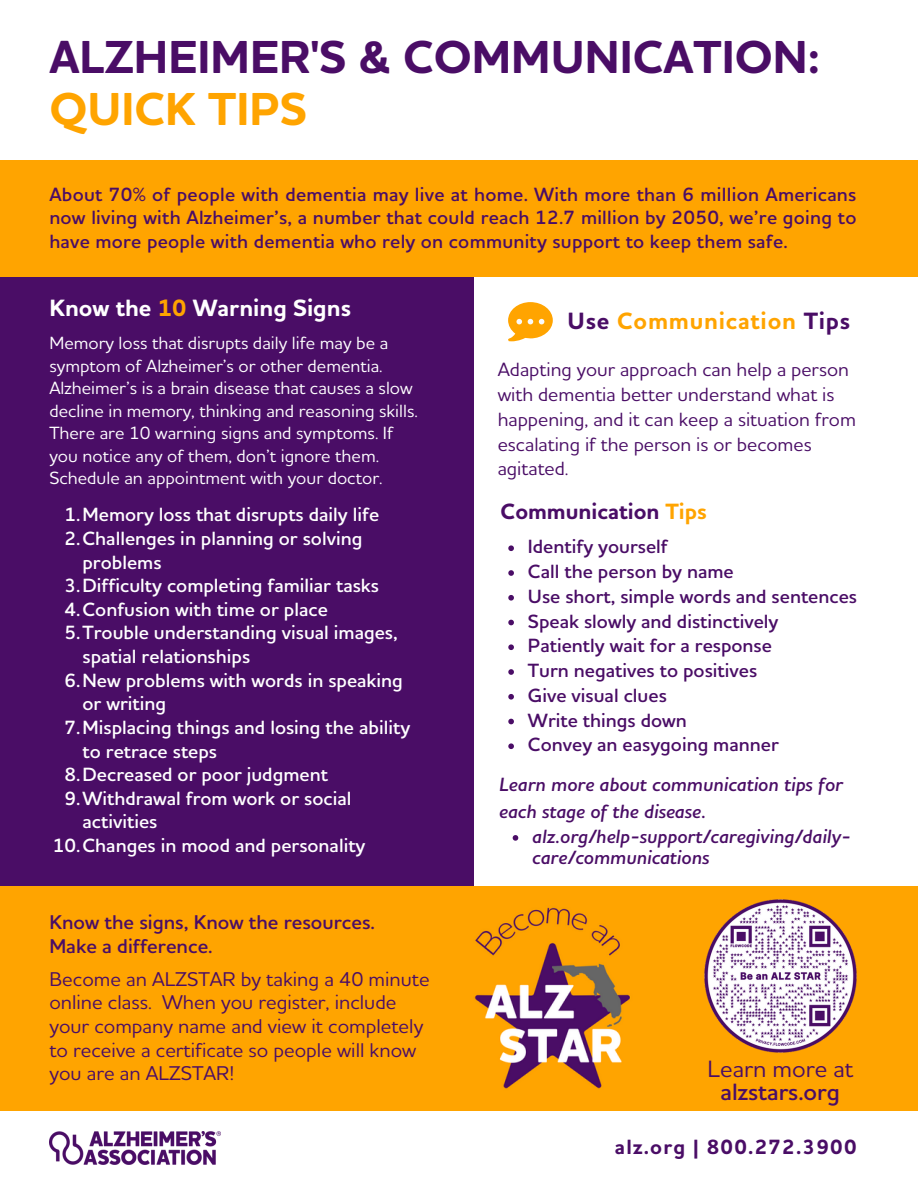
<style>
.page{position:relative;width:918px;height:1188px;background:#fff}
.page>*{position:absolute;margin:0;border:0;box-sizing:border-box;transform-origin:0 0}
.t1{font:700 47.1px/51.8px "Houschka Alt Pro";color:#4a0d66}
.t2{font:600 24px/22.5px "Houschka Alt Pro";color:#4a0d66;text-align:center}
.t3{font:700 24px "Houschka Alt Pro";color:#fff}
.t4{font:700 24px "Houschka Alt Pro";letter-spacing:.03em;color:#ffa400}
.t5{font:700 22.5px "Houschka Alt Pro";color:#4a0d66}
.t6{font:700 21px "Houschka Alt Pro";letter-spacing:.06em;color:#4a0d66}
.t7{font:500 20.25px/23.7px "Houschka Alt Pro";color:#4a0d66}
.t8{font:600 20.25px/23.7px "Houschka Alt Pro";color:#4a0d66}
.t9{font:600 19.5px/23.7px "Houschka Alt Pro";color:#4a0d66;text-align:justify}
.t10{font:600 19.5px/23.7px "Houschka Alt Pro";color:#fff}
.t11{font:500 19.5px/24.8px "Houschka Alt Pro";color:#4a0d66}
.t12{font:italic 600 19.5px/27px "Houschka Alt Pro";color:#4a0d66}
.t13{font:500 18px/22.5px "Houschka Alt Pro";color:#fff}
.s1{color:#ffa400}
.s2{color:#4a0d66}
.s3{font-weight:500}
</style>
<div class="page">
<div style="left:0;top:277px;width:474px;height:612px;background:#4a0d66"></div>
<div style="left:0;top:886px;width:918px;height:225px;background:#ffa400"></div>
<svg style="left:508px;top:302px;width:45px;height:39px"></svg>
<img style="left:474px;top:907px;width:156px;height:182px">
<div style="left:0;top:160px;width:918px;height:117px;background:#ffa400"></div>
<svg style="left:508px;top:545px;width:6px;height:6px"></svg>
<svg style="left:508px;top:570px;width:6px;height:6px"></svg>
<svg style="left:508px;top:595px;width:6px;height:6px"></svg>
<svg style="left:508px;top:620px;width:6px;height:5px"></svg>
<svg style="left:508px;top:644px;width:6px;height:6px"></svg>
<svg style="left:508px;top:669px;width:6px;height:6px"></svg>
<svg style="left:508px;top:694px;width:6px;height:6px"></svg>
<svg style="left:508px;top:719px;width:6px;height:5px"></svg>
<svg style="left:508px;top:743px;width:6px;height:6px"></svg>
<img style="left:704px;top:899px;width:153px;height:154px">
<img style="left:49px;top:1132px;width:171px;height:32px">
<svg style="left:513px;top:835px;width:5px;height:6px"></svg>
<h2 class="t1" style="left:49px;top:30px;width:772px">ALZHEIMER'S &amp; COMMUNICATION:<br><span class="s1">QUICK TIPS</span></h2>
<p class="t9" style="left:49px;top:181px;width:809px">About 70% of people with dementia may live at home. With more than 6 million Americans now living with Alzheimer’s, a number that could reach 12.7 million by 2050, we’re going to have more people with dementia who rely on community support to keep them safe.</p>
<h3 class="t3" style="left:49px;top:292px;width:303px">Know the <span class="s1">10</span> Warning Signs</h3>
<p class="t13" style="left:49px;top:332px;width:370px">Memory loss that disrupts daily life may be a symptom of Alzheimer’s or other dementia.<br>Alzheimer’s is a brain disease that causes a slow decline in memory, thinking and reasoning skills.<br>There are 10 warning signs and symptoms. If you notice any of them, don’t ignore them.<br>Schedule an appointment with your doctor.</p>
<p class="t10" style="left:65px;top:502px;width:316px">1.Memory loss that disrupts daily life</p>
<p class="t10" style="left:83px;top:526px;width:281px;text-indent:-18px">2.Challenges in planning or solving problems</p>
<p class="t10" style="left:65px;top:573px;width:316px">3.Difficulty completing familiar tasks</p>
<p class="t10" style="left:65px;top:597px;width:265px">4.Confusion with time or place</p>
<p class="t10" style="left:83px;top:620px;width:317px;text-indent:-18px">5.Trouble understanding visual images, spatial relationships</p>
<p class="t10" style="left:83px;top:668px;width:322px;text-indent:-18px">6.New problems with words in speaking or writing</p>
<p class="t10" style="left:83px;top:715px;width:329px;text-indent:-18px">7.Misplacing things and losing the ability to retrace steps</p>
<p class="t10" style="left:65px;top:762px;width:265px">8.Decreased or poor judgment</p>
<p class="t10" style="left:83px;top:786px;width:270px;text-indent:-18px">9.Withdrawal from work or social activities</p>
<p class="t10" style="left:53px;top:833px;width:314px">10.Changes in mood and personality</p>
<h3 class="t8" style="left:49px;top:910px;width:327px">Know the signs, Know the resources.<br>Make a difference.</h3>
<h2 class="t7" style="left:49px;top:966px;width:382px">Become an ALZSTAR by taking a 40 minute online class. When you register, include your company name and view it completely to receive a certificate so people will know you are an ALZSTAR!</h2>
<h1 class="t4" style="left:568px;top:306px;width:284px"><span class="s2">Use</span> Communication <span class="s2">Tips</span></h1>
<h2 class="t11" style="left:498px;top:357px;width:360px">Adapting your approach can help a person with dementia better understand what is happening, and it can keep a situation from escalating if the person is or becomes agitated.</h2>
<h3 class="t5" style="left:501px;top:497px;width:208px">Communication <span class="s1">Tips</span></h3>
<p class="t9" style="left:528px;top:534px;width:141px">Identify yourself</p>
<p class="t9" style="left:528px;top:559px;width:207px">Call the person by name</p>
<p class="t9" style="left:528px;top:584px;width:331px">Use short, simple words and sentences</p>
<p class="t9" style="left:528px;top:609px;width:252px">Speak slowly and distinctively</p>
<p class="t9" style="left:528px;top:633px;width:246px">Patiently wait for a response</p>
<p class="t9" style="left:528px;top:658px;width:231px">Turn negatives to positives</p>
<p class="t9" style="left:528px;top:683px;width:140px">Give visual clues</p>
<p class="t9" style="left:528px;top:708px;width:160px">Write things down</p>
<p class="t9" style="left:528px;top:732px;width:252px">Convey an easygoing manner</p>
<h2 class="t12" style="left:499px;top:770px;width:345px">Learn more about communication tips for each stage of the disease.</h2>
<p class="t12" style="left:532px;top:825px;width:320px;line-height:21.3px">alz.org/help-support/caregiving/daily&shy;care/communications</p>
<p class="t2" style="left:707px;top:1057px;width:147px"><span class="s3">Learn more at </span>alzstars.org</p>
<p class="t6" style="left:615px;top:1133px;width:243px">alz.org | 800.272.3900</p>
</div>
